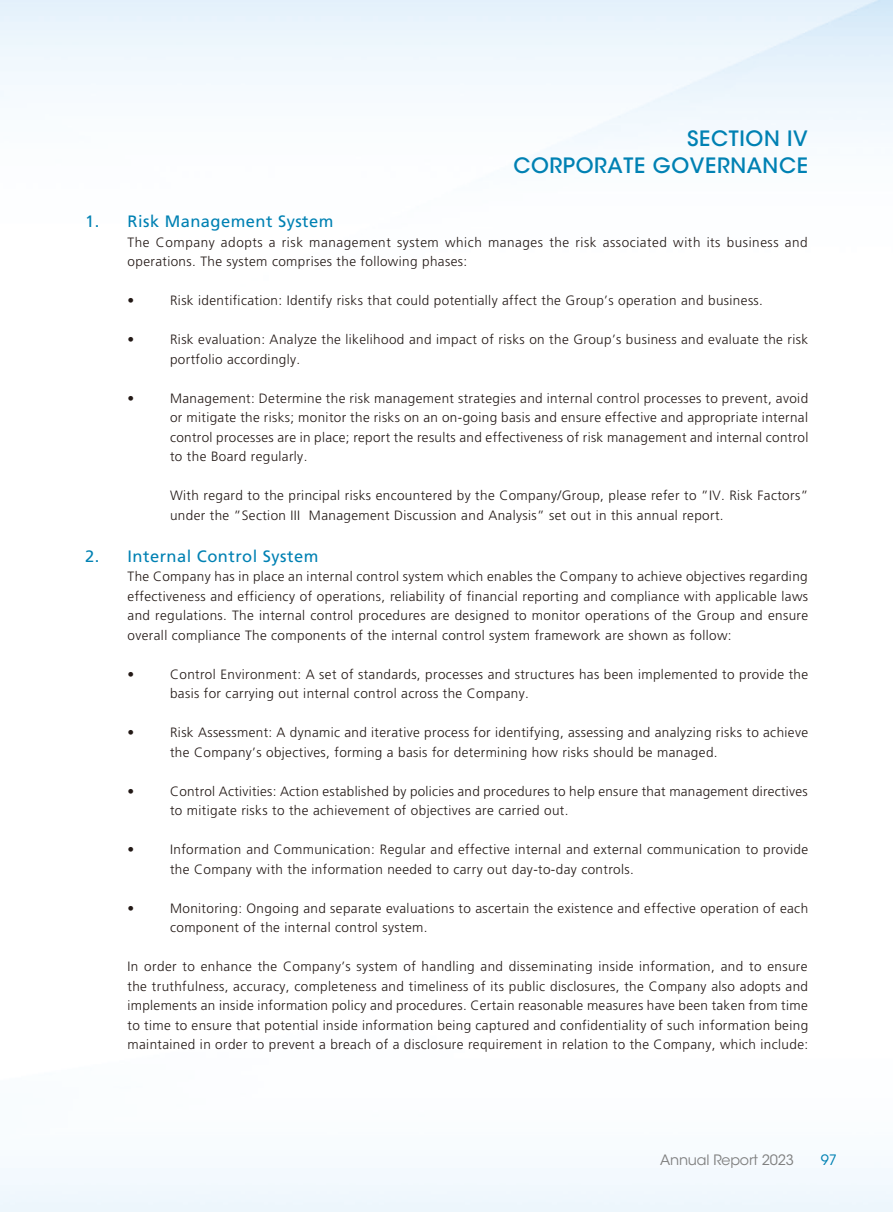
<style>
.page{position:relative;width:893px;height:1212px;background:#fff}
.page>*{position:absolute;margin:0;border:0;box-sizing:border-box;transform-origin:0 0}
.t1{font:500 21px/27px "ITC Avant Garde Std";letter-spacing:.03em;color:#0081b3;text-align:right}
.t2{font:16.5px "Frutiger LT Std";letter-spacing:.03em;color:#0081b3}
.t3{font:14.25px "ITC Avant Garde Std";letter-spacing:-.01em;color:#808080}
.t4{font:14.25px "ITC Avant Garde Std";color:#0081b3}
.t5{font:300 13.5px/19.5px "Frutiger LT Std";letter-spacing:.03em;color:#231916}
</style>
<div class="page">
<h1 class="t1" style="left:513px;top:125px;width:296px">SECTION IV<br>CORPORATE GOVERNANCE</h1>
<p class="t2" style="left:85px;top:212px;width:250px">1. Risk Management System</p>
<p class="t5" style="left:128px;top:233px;width:682px">The Company adopts a risk management system which manages the risk associated with its business and operations. The system comprises the following phases:</p>
<p class="t5" style="left:128px;top:291px;width:8px">•</p>
<p class="t5" style="left:170px;top:291px;width:594px">Risk identification: Identify risks that could potentially affect the Group’s operation and business.</p>
<p class="t5" style="left:128px;top:330px;width:8px">•</p>
<p class="t5" style="left:170px;top:330px;width:640px">Risk evaluation: Analyze the likelihood and impact of risks on the Group’s business and evaluate the risk portfolio accordingly.</p>
<p class="t5" style="left:128px;top:389px;width:8px">•</p>
<p class="t5" style="left:170px;top:389px;width:640px;text-align:justify">Management: Determine the risk management strategies and internal control processes to prevent, avoid or mitigate the risks; monitor the risks on an on-going basis and ensure effective and appropriate internal control processes are in place; report the results and effectiveness of risk management and internal control to the Board regularly.</p>
<p class="t5" style="left:170px;top:486px;width:640px">With regard to the principal risks encountered by the Company/Group, please refer to ”IV. Risk Factors” under the ”Section III Management Discussion and Analysis” set out in this annual report.</p>
<p class="t2" style="left:85px;top:546px;width:235px">2. Internal Control System</p>
<p class="t5" style="left:128px;top:567px;width:682px;text-align:justify">The Company has in place an internal control system which enables the Company to achieve objectives regarding effectiveness and efficiency of operations, reliability of financial reporting and compliance with applicable laws and regulations. The internal control procedures are designed to monitor operations of the Group and ensure overall compliance The components of the internal control system framework are shown as follow:</p>
<p class="t5" style="left:128px;top:665px;width:8px">•</p>
<p class="t5" style="left:170px;top:665px;width:640px">Control Environment: A set of standards, processes and structures has been implemented to provide the basis for carrying out internal control across the Company.</p>
<p class="t5" style="left:128px;top:723px;width:8px">•</p>
<p class="t5" style="left:170px;top:723px;width:640px">Risk Assessment: A dynamic and iterative process for identifying, assessing and analyzing risks to achieve the Company’s objectives, forming a basis for determining how risks should be managed.</p>
<p class="t5" style="left:128px;top:782px;width:8px">•</p>
<p class="t5" style="left:170px;top:782px;width:639px">Control Activities: Action established by policies and procedures to help ensure that management directives to mitigate risks to the achievement of objectives are carried out.</p>
<p class="t5" style="left:128px;top:840px;width:8px">•</p>
<p class="t5" style="left:170px;top:840px;width:640px">Information and Communication: Regular and effective internal and external communication to provide the Company with the information needed to carry out day-to-day controls.</p>
<p class="t5" style="left:128px;top:899px;width:8px">•</p>
<p class="t5" style="left:170px;top:899px;width:640px">Monitoring: Ongoing and separate evaluations to ascertain the existence and effective operation of each component of the internal control system.</p>
<p class="t5" style="left:128px;top:957px;width:682px;text-align:justify">In order to enhance the Company’s system of handling and disseminating inside information, and to ensure the truthfulness, accuracy, completeness and timeliness of its public disclosures, the Company also adopts and implements an inside information policy and procedures. Certain reasonable measures have been taken from time to time to ensure that potential inside information being captured and confidentiality of such information being maintained in order to prevent a breach of a disclosure requirement in relation to the Company, which include:</p>
<p class="t3" style="left:660px;top:1151px;width:136px">Annual Report 2023</p>
<p class="t4" style="left:821px;top:1151px;width:18px">97</p>
</div>
